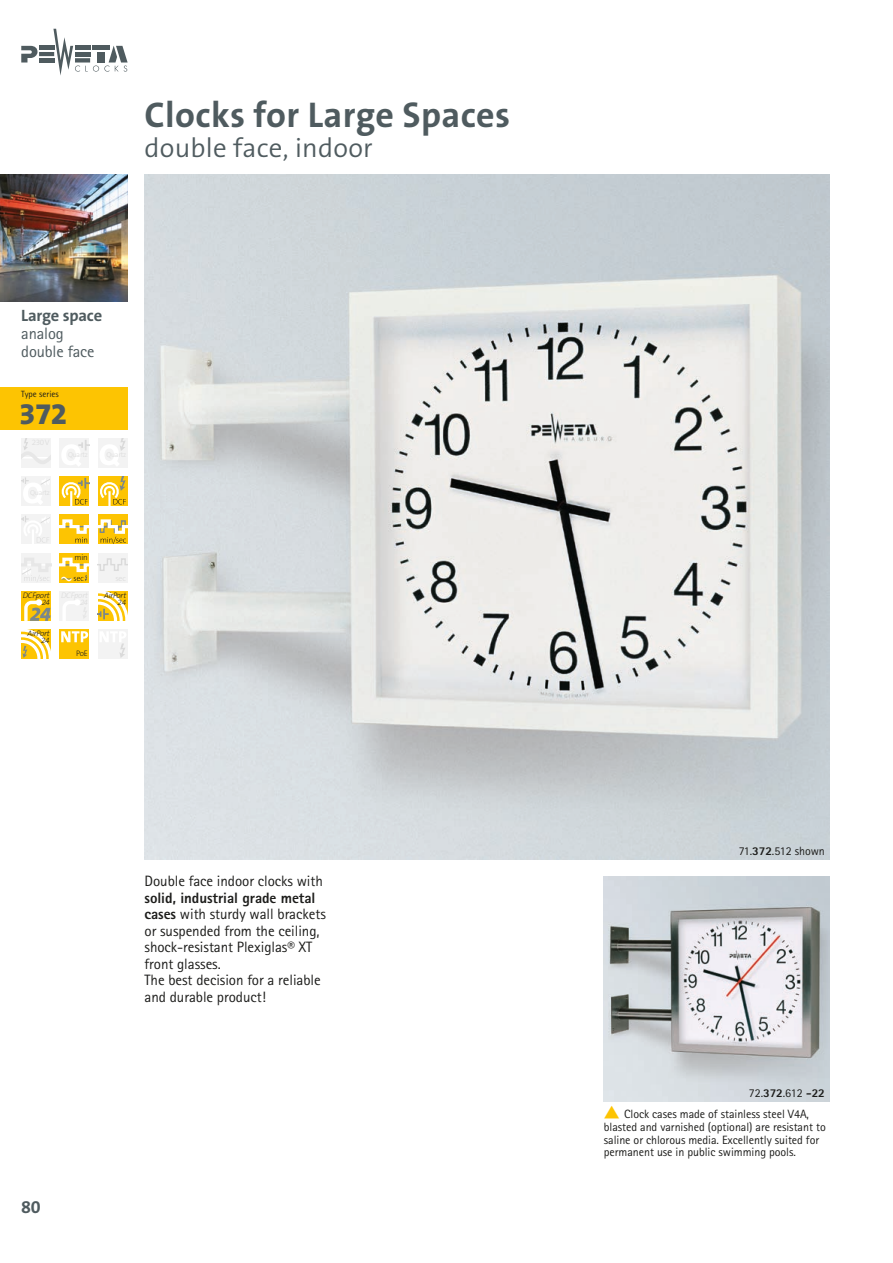
<style>
.page{position:relative;width:893px;height:1263px;background:#fff}
.page>*{position:absolute;margin:0;border:0;box-sizing:border-box;transform-origin:0 0}
.t1{font:700 36px "The Sans B W7";letter-spacing:.01em;color:#4f5b5f}
.t2{font:800 30px "The Sans B W8";color:#4f5b5f}
.t3{font:300 27px "The Sans B W4";letter-spacing:.01em;color:#4f5b5f}
.t4{font:700 18px "The Sans B W7";color:#4f5b5f}
.t5{font:16.5px/18px "Rotis Sans Serif Std";letter-spacing:-.01em;color:#4f5b5f}
.t6{font:700 16.5px "The Sans B W7";letter-spacing:-.01em;color:#4f5b5f}
.t7{font:15px/16.5px "Rotis Sans Serif Std";letter-spacing:-.005em;color:#1d1d1b}
.t8{font:12px/12.8px "Rotis Sans Serif Std";letter-spacing:-.005em;color:#1d1d1b}
.t9{font:9px "Rotis Sans Serif Std";color:#1d1d1b}
.t10{font:italic 300 7.95px/7.1px "The Sans B W3";letter-spacing:-.03em;color:#1d1d1b;text-align:right}
.t11{font:300 7.95px "The Sans B W3";letter-spacing:-.035em;color:#1d1d1b}
.s1{font-weight:800}
</style>
<div class="page">
<hr style="left:39px;top:46px;width:15px;height:4px;background:#4f5b5f">
<hr style="left:39px;top:52px;width:15px;height:4px;background:#4f5b5f">
<div style="left:39px;top:58px;width:15px;height:5px;background:#4f5b5f"></div>
<svg style="left:21px;top:46px;width:16px;height:17px"></svg>
<svg style="left:53px;top:29px;width:75px;height:47px"></svg>
<div style="left:60px;top:591px;width:29px;height:30px;background:#f3f3f3"></div>
<svg style="left:63px;top:600px;width:24px;height:21px"></svg>
<div style="left:60px;top:438px;width:29px;height:30px;background:#f3f3f3"></div>
<svg style="left:62px;top:440px;width:27px;height:26px"></svg>
<div style="left:21px;top:514px;width:30px;height:30px;background:#f3f3f3"></div>
<svg style="left:21px;top:516px;width:29px;height:28px"></svg>
<div style="left:21px;top:438px;width:30px;height:30px;background:#f3f3f3"></div>
<svg style="left:21px;top:438px;width:30px;height:26px"></svg>
<div style="left:98px;top:438px;width:30px;height:30px;background:#f3f3f3"></div>
<svg style="left:100px;top:438px;width:25px;height:28px"></svg>
<div style="left:21px;top:476px;width:30px;height:30px;background:#f3f3f3"></div>
<svg style="left:21px;top:477px;width:29px;height:27px"></svg>
<div style="left:21px;top:553px;width:30px;height:30px;background:#f3f3f3"></div>
<svg style="left:21px;top:558px;width:30px;height:23px"></svg>
<div style="left:98px;top:553px;width:30px;height:29px;background:#f3f3f3"></div>
<svg style="left:98px;top:558px;width:30px;height:13px"></svg>
<div style="left:98px;top:629px;width:30px;height:30px;background:#f3f3f3"></div>
<svg style="left:100px;top:632px;width:26px;height:26px"></svg>
<img style="left:145px;top:174px;width:684px;height:685px">
<img style="left:0;top:174px;width:128px;height:128px">
<img style="left:604px;top:876px;width:225px;height:225px">
<div style="left:0;top:387px;width:128px;height:42px;background:#fdc402"></div>
<div style="left:21px;top:591px;width:30px;height:30px;background:#fdc402"></div>
<svg style="left:24px;top:599px;width:27px;height:22px"></svg>
<div style="left:98px;top:514px;width:30px;height:30px;background:#fdc402"></div>
<svg style="left:98px;top:519px;width:30px;height:25px"></svg>
<div style="left:60px;top:629px;width:29px;height:30px;background:#fdc402"></div>
<svg style="left:61px;top:631px;width:27px;height:11px"></svg>
<div style="left:60px;top:476px;width:29px;height:30px;background:#fdc402"></div>
<svg style="left:62px;top:478px;width:27px;height:28px"></svg>
<div style="left:60px;top:514px;width:29px;height:30px;background:#fdc402"></div>
<svg style="left:60px;top:519px;width:29px;height:24px"></svg>
<div style="left:98px;top:476px;width:30px;height:30px;background:#fdc402"></div>
<svg style="left:100px;top:476px;width:26px;height:30px"></svg>
<div style="left:60px;top:553px;width:29px;height:30px;background:#fdc402"></div>
<svg style="left:60px;top:557px;width:29px;height:24px"></svg>
<svg style="left:21px;top:629px;width:30px;height:30px"></svg>
<svg style="left:98px;top:591px;width:30px;height:30px"></svg>
<h1 class="t1" style="left:145px;top:91px;width:367px">Clocks for Large Spaces</h1>
<h3 class="t3" style="left:145px;top:130px;width:230px">double face, indoor</h3>
<p class="t6" style="left:21px;top:304px;width:82px">Large space</p>
<p class="t5" style="left:21px;top:324px;width:75px">analog double face</p>
<p class="t9" style="left:21px;top:389px;width:39px">Type series</p>
<h2 class="t2" style="left:19px;top:395px;width:50px">372</h2>
<p class="t10" style="left:23px;top:592px;width:29px">DCFport<br>24</p>
<p class="t10" style="left:28px;top:630px;width:24px">AirPort<br>24</p>
<p class="t11" style="left:75px;top:552px;width:15px">min</p>
<p class="t10" style="left:104px;top:592px;width:24px">AirPort<br>24</p>
<p class="t11" style="left:76px;top:649px;width:13px">PoE</p>
<p class="t4" style="left:21px;top:1195px;width:21px">80</p>
<p class="t7" style="left:145px;top:873px;width:180px">Double face indoor clocks with</p>
<p class="t7" style="left:145px;top:890px;width:183px"><span class="s1">solid, industrial grade metal cases</span> with sturdy wall brackets or suspended from the ceiling, shock-resistant Plexiglas® XT front glasses.<br>The best decision for a reliable and durable product!</p>
<p class="t8" style="left:739px;top:844px;width:88px">71.<span class="s1">372</span>.512 shown</p>
<p class="t8" style="left:624px;top:1083px;width:202px;line-height:21px;text-indent:125px">72.<span class="s1">372</span>.612 <span class="s1">-22<br></span>Clock cases made of stainless steel V4A,</p>
<p class="t8" style="left:604px;top:1121px;width:223px">blasted and varnished (optional) are resistant to saline or chlorous media. Excellently suited for permanent use in public swimming pools.</p>
</div>
